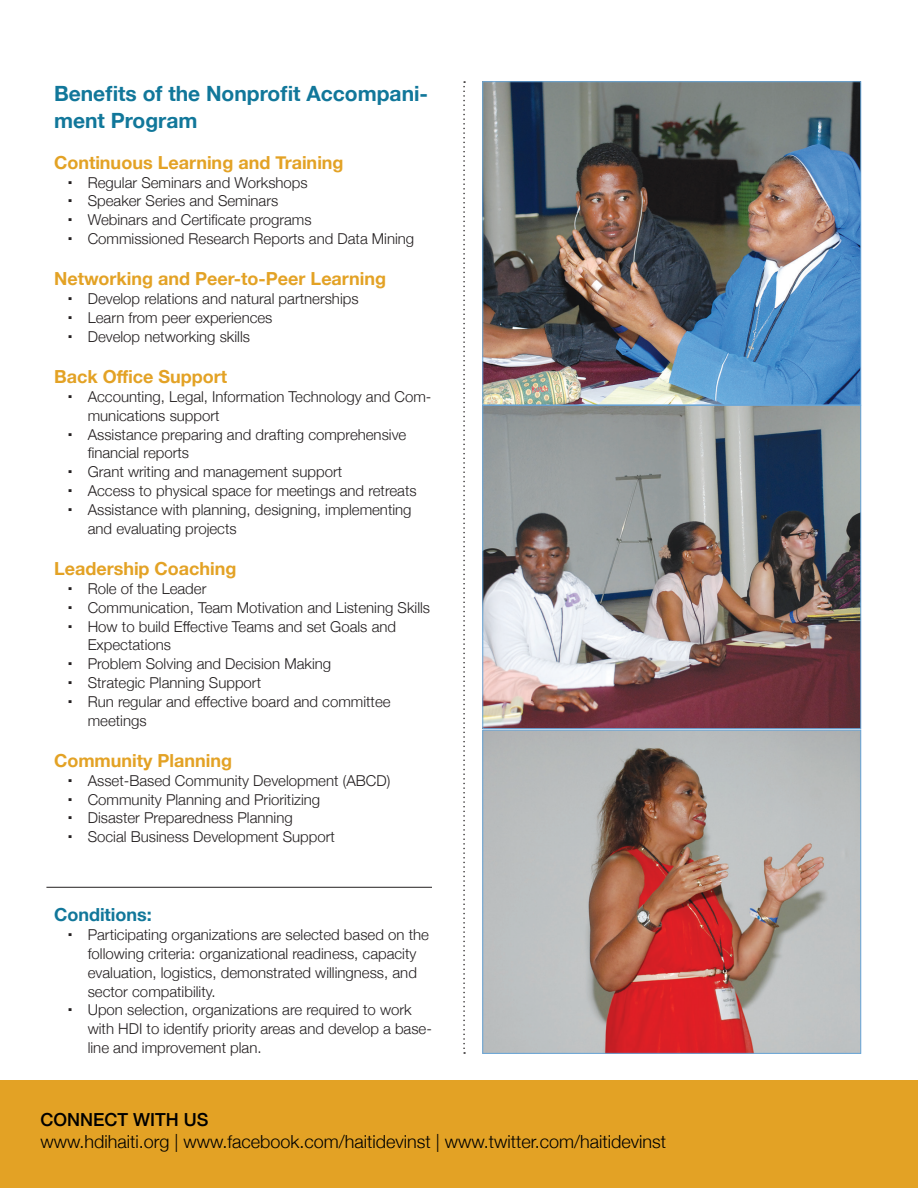
<style>
.page{position:relative;width:918px;height:1188px;background:#fff}
.page>*{position:absolute;margin:0;border:0;box-sizing:border-box;transform-origin:0 0}
.t1{font:700 21px/26.1px "Helvetica Neue";color:#11779a}
.t2{font:700 18px "Helvetica Neue";color:#e3a225}
.t3{font:300 18px "Helvetica Neue";color:#000}
.t4{font:500 18px "Helvetica Neue";color:#000}
.t5{font:700 18px "Helvetica Neue";color:#11779a}
.t6{font:300 15px/18.9px "Helvetica Neue";color:#231f20}
</style>
<div class="page">
<div style="left:0;top:1080px;width:918px;height:108px;background:#e3a225"></div>
<svg style="left:463px;top:81px;width:2px;height:973px"></svg>
<img style="left:483px;top:83px;width:378px;height:969px">
<div style="left:482px;top:81px;width:379px;height:324px;border:1px solid #68a6d9"></div>
<div style="left:482px;top:405px;width:379px;height:324px;border:1px solid #68a6d9"></div>
<div style="left:482px;top:730px;width:379px;height:324px;border:1px solid #68a6d9"></div>
<hr style="left:46px;top:887px;width:386px;height:1px;background:#231f20">
<p class="t1" style="left:54px;top:81px;width:376px">Benefits of the Nonprofit Accompani&shy;ment Program</p>
<p class="t2" style="left:54px;top:148px;width:291px">Continuous Learning and Training</p>
<p class="t6" style="left:88px;top:172px;width:222px">Regular Seminars and Workshops</p>
<p class="t6" style="left:88px;top:191px;width:192px">Speaker Series and Seminars</p>
<p class="t6" style="left:88px;top:209px;width:225px">Webinars and Certificate programs</p>
<p class="t6" style="left:88px;top:228px;width:328px">Commissioned Research Reports and Data Mining</p>
<p class="t2" style="left:54px;top:265px;width:334px">Networking and Peer-to-Peer Learning</p>
<p class="t6" style="left:88px;top:288px;width:272px">Develop relations and natural partnerships</p>
<p class="t6" style="left:88px;top:307px;width:186px">Learn from peer experiences</p>
<p class="t6" style="left:88px;top:326px;width:164px">Develop networking skills</p>
<p class="t2" style="left:54px;top:363px;width:175px">Back Office Support</p>
<p class="t6" style="left:88px;top:386px;width:345px">Accounting, Legal, Information Technology and Com&shy;munications support</p>
<p class="t6" style="left:88px;top:424px;width:320px">Assistance preparing and drafting comprehensive financial reports</p>
<p class="t6" style="left:88px;top:461px;width:256px">Grant writing and management support</p>
<p class="t6" style="left:88px;top:480px;width:330px">Access to physical space for meetings and retreats</p>
<p class="t6" style="left:88px;top:499px;width:325px">Assistance with planning, designing, implementing and evaluating projects</p>
<p class="t2" style="left:54px;top:554px;width:184px">Leadership Coaching</p>
<p class="t6" style="left:88px;top:578px;width:120px">Role of the Leader</p>
<p class="t6" style="left:88px;top:597px;width:344px">Communication, Team Motivation and Listening Skills</p>
<p class="t6" style="left:88px;top:616px;width:310px">How to build Effective Teams and set Goals and<br>Expectations</p>
<p class="t6" style="left:88px;top:653px;width:245px">Problem Solving and Decision Making</p>
<p class="t6" style="left:88px;top:672px;width:175px">Strategic Planning Support</p>
<p class="t6" style="left:88px;top:691px;width:304px">Run regular and effective board and committee meetings</p>
<p class="t2" style="left:54px;top:746px;width:180px">Community Planning</p>
<p class="t6" style="left:88px;top:770px;width:304px">Asset-Based Community Development (ABCD)</p>
<p class="t6" style="left:88px;top:789px;width:234px">Community Planning and Prioritizing</p>
<p class="t6" style="left:88px;top:808px;width:207px">Disaster Preparedness Planning</p>
<p class="t6" style="left:88px;top:826px;width:249px">Social Business Development Support</p>
<p class="t5" style="left:54px;top:901px;width:99px">Conditions:</p>
<p class="t6" style="left:88px;top:924px;width:343px">Participating organizations are selected based on the following criteria: organizational readiness, capacity evaluation, logistics, demonstrated willingness, and sector compatibility.</p>
<p class="t6" style="left:88px;top:999px;width:346px">Upon selection, organizations are required to work with HDI to identify priority areas and develop a base&shy;line and improvement plan.</p>
<p class="t4" style="left:40px;top:1105px;width:170px">CONNECT WITH US</p>
<p class="t3" style="left:40px;top:1127px;width:627px">www.hdihaiti.org www.facebook.com/haitidevinst www.twitter.com/haitidevinst</p>
</div>
